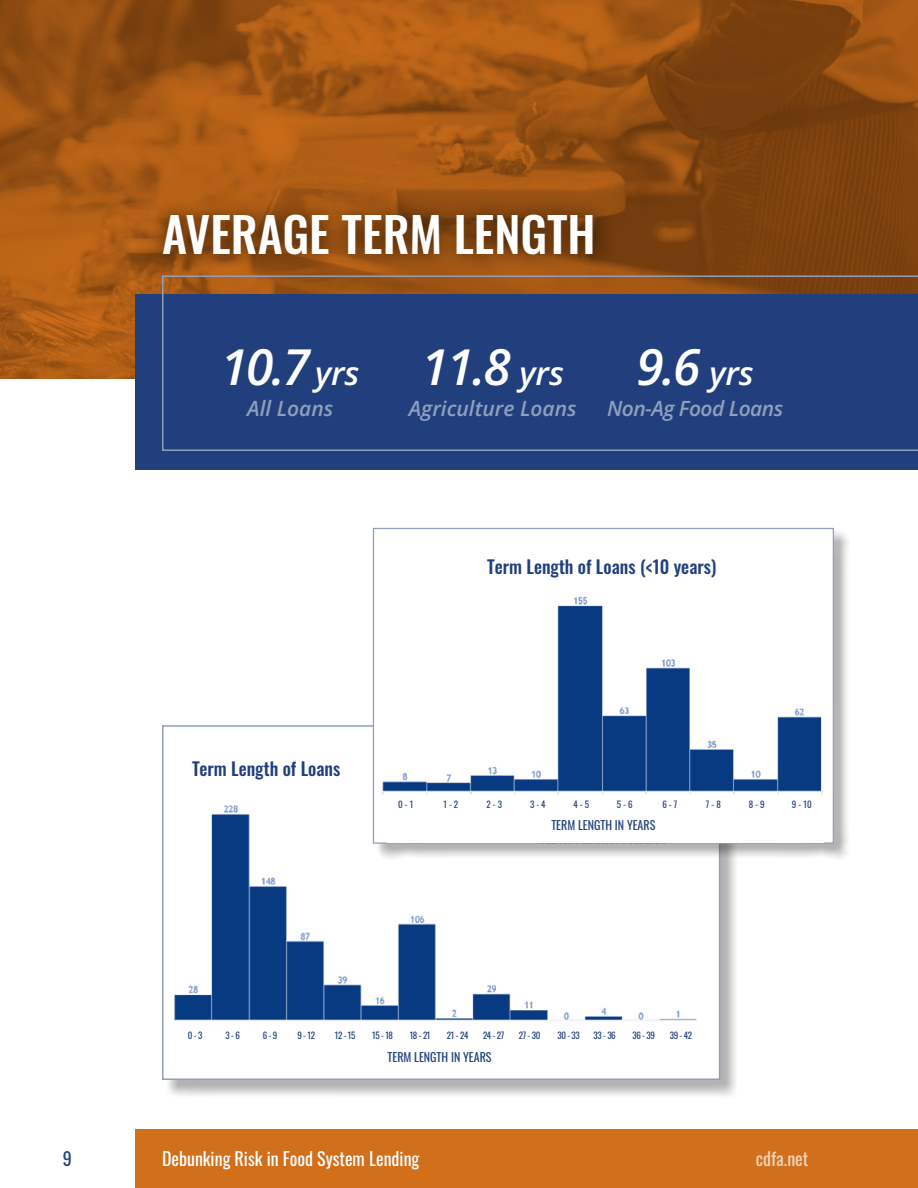
<style>
.page{position:relative;width:918px;height:1188px;background:#fff}
.page>*{position:absolute;margin:0;border:0;box-sizing:border-box;transform-origin:0 0}
.t1{font:italic 600 49.5px "Open Sans";color:#fff}
.t2{font:500 48px "Oswald";color:#fff}
.t3{font:italic 600 21px "Open Sans";color:#909fbd}
.t4{font:italic 600 21px "Open Sans";letter-spacing:-.025em;color:#909fbd}
.t5{font:500 18px "Oswald";color:#203f7c}
.t6{font:18px "Oswald";color:#fff}
.t7{font:18px "Oswald";color:#f1d4ba}
.t8{font:18px "Oswald";color:#203f7c}
.t9{font:12px "Oswald";color:#203f7c}
.t10{font:9px "Oswald";letter-spacing:-.04em;color:#203f7c}
.s1{font-size:33px}
</style>
<div class="page">
<div style="left:135px;top:1130px;width:783px;height:58px;background:#d16f1a"></div>
<div style="left:165px;top:728px;width:574px;height:371px;background:#000;opacity:.3"></div>
<div style="left:163px;top:726px;width:557px;height:353px;background:#fff"></div>
<img style="left:174px;top:798px;width:523px;height:223px">
<div style="left:162px;top:725px;width:558px;height:355px;border:2px solid #909fbd"></div>
<img style="left:0;top:0;width:918px;height:379px">
<div style="left:145px;top:197px;width:467px;height:76px;background:#000;opacity:.7"></div>
<div style="left:135px;top:294px;width:783px;height:176px;background:#203f7c"></div>
<div style="left:162px;top:275px;width:756px;height:176px;border:2px solid #909fbd"></div>
<div style="left:375px;top:530px;width:475px;height:330px;background:#000;opacity:.3"></div>
<div style="left:373px;top:528px;width:460px;height:315px;background:#fff"></div>
<img style="left:382px;top:596px;width:441px;height:199px">
<div style="left:373px;top:528px;width:461px;height:316px;border:1px solid #909fbd"></div>
<h2 class="t2" style="left:162px;top:192px;width:435px">AVERAGE TERM LENGTH</h2>
<h1 class="t1" style="left:221px;top:332px;width:140px">10.7 <span class="s1">yrs</span></h1>
<h3 class="t3" style="left:247px;top:394px;width:88px">All Loans</h3>
<h1 class="t1" style="left:421px;top:332px;width:144px">11.8 <span class="s1">yrs</span></h1>
<h3 class="t3" style="left:409px;top:394px;width:169px">Agriculture Loans</h3>
<h1 class="t1" style="left:637px;top:332px;width:119px">9.6 <span class="s1">yrs</span></h1>
<h3 class="t4" style="left:607px;top:394px;width:178px">Non-Ag Food Loans</h3>
<h3 class="t5" style="left:487px;top:550px;width:231px">Term Length of Loans (&lt;10 years)</h3>
<h3 class="t5" style="left:192px;top:752px;width:150px">Term Length of Loans</h3>
<p class="t10" style="left:398px;top:797px;width:17px">0 - 1</p>
<p class="t10" style="left:443px;top:797px;width:16px">1 - 2</p>
<p class="t10" style="left:487px;top:797px;width:17px">2 - 3</p>
<p class="t10" style="left:530px;top:797px;width:17px">3 - 4</p>
<p class="t10" style="left:574px;top:797px;width:17px">4 - 5</p>
<p class="t10" style="left:617px;top:797px;width:17px">5 - 6</p>
<p class="t10" style="left:662px;top:797px;width:17px">6 - 7</p>
<p class="t10" style="left:706px;top:797px;width:16px">7 - 8</p>
<p class="t10" style="left:749px;top:797px;width:18px">8 - 9</p>
<p class="t10" style="left:792px;top:797px;width:21px">9 - 10</p>
<h3 class="t9" style="left:551px;top:814px;width:106px">TERM LENGTH IN YEARS</h3>
<p class="t10" style="left:188px;top:1028px;width:16px">0 - 3</p>
<p class="t10" style="left:225px;top:1028px;width:16px">3 - 6</p>
<p class="t10" style="left:263px;top:1028px;width:16px">6 - 9</p>
<p class="t10" style="left:297px;top:1028px;width:19px">9 - 12</p>
<p class="t10" style="left:335px;top:1028px;width:22px">12 - 15</p>
<p class="t10" style="left:372px;top:1028px;width:22px">15 - 18</p>
<p class="t10" style="left:410px;top:1028px;width:22px">18 - 21</p>
<p class="t10" style="left:447px;top:1028px;width:23px">21 - 24</p>
<p class="t10" style="left:483px;top:1028px;width:23px">24 - 27</p>
<p class="t10" style="left:519px;top:1028px;width:23px">27 - 30</p>
<p class="t10" style="left:557px;top:1028px;width:24px">30 - 33</p>
<p class="t10" style="left:594px;top:1028px;width:24px">33 - 36</p>
<p class="t10" style="left:632px;top:1028px;width:24px">36 - 39</p>
<p class="t10" style="left:670px;top:1028px;width:24px">39 - 42</p>
<h3 class="t9" style="left:388px;top:1047px;width:106px">TERM LENGTH IN YEARS</h3>
<h3 class="t8" style="left:63px;top:1142px;width:11px">9</h3>
<h3 class="t6" style="left:162px;top:1142px;width:259px">Debunking Risk in Food System Lending</h3>
<h3 class="t7" style="left:756px;top:1142px;width:54px">cdfa.net</h3>
</div>
